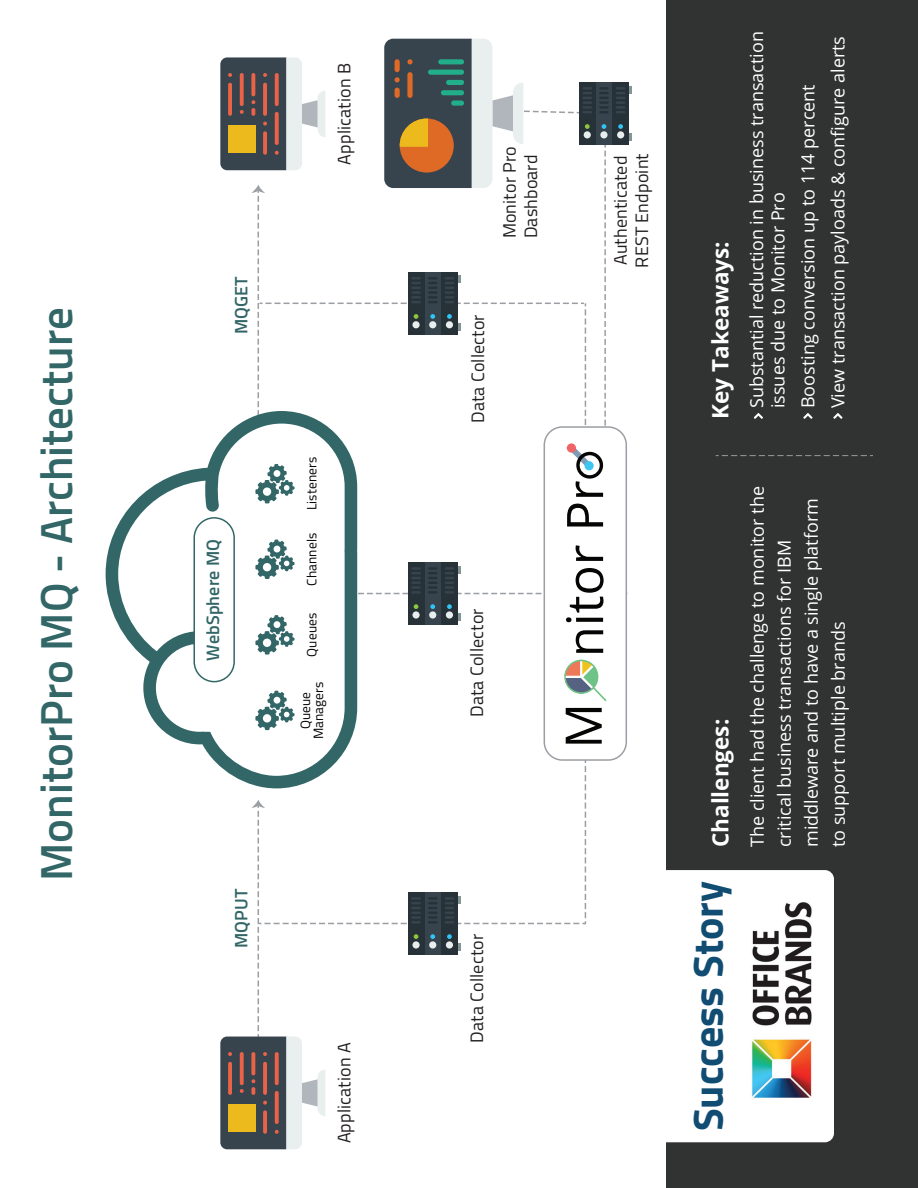
<style>
.page{position:relative;width:918px;height:1188px;background:#fff}
.page>*{position:absolute;margin:0;border:0;box-sizing:border-box;transform-origin:0 0}
.t1{font:600 45px "Titillium";color:#326667}
.t2{font:700 42px "Titillium";color:#114c72}
.t3{font:700 22.5px "Open Sans";color:#fff}
.t4{font:18px/27px "Open Sans";color:#fff}
.t5{font:18px/21.6px "Titillium";letter-spacing:.01em;color:#231f20}
.t6{font:600 18px "Titillium";letter-spacing:.01em;color:#326667}
.t7{font:13.5px/12.9px "Titillium";letter-spacing:.01em;color:#040503;text-align:center}
</style>
<div class="page">
<div style="left:667px;top:0;width:251px;height:1188px;background:#313232"></div>
<svg style="left:716px;top:455px;width:157px;height:1px"></svg>
<svg style="left:106px;top:442px;width:251px;height:325px"></svg>
<div style="left:194px;top:518px;width:40px;height:164px;background:#fff;border-radius:20px"></div>
<div style="left:193px;top:517px;width:42px;height:165px;border:2px solid #326667;border-radius:20px"></div>
<svg style="left:220px;top:760px;width:366px;height:389px"></svg>
<div style="left:441px;top:562px;width:17px;height:63px;background:#273238"></div>
<div style="left:424px;top:562px;width:17px;height:63px;background:#37444e"></div>
<div style="left:408px;top:562px;width:16px;height:63px;background:#273238"></div>
<div style="left:544px;top:426px;width:83px;height:335px;border:2px solid #9b9ea3;border-radius:18px"></div>
<svg style="left:566px;top:708px;width:36px;height:36px"></svg>
<svg style="left:576px;top:630px;width:27px;height:23px"></svg>
<svg style="left:352px;top:545px;width:275px;height:77px"></svg>
<svg style="left:564px;top:660px;width:42px;height:41px"></svg>
<svg style="left:629px;top:134px;width:2px;height:7px"></svg>
<div style="left:612px;top:82px;width:17px;height:62px;background:#273238"></div>
<div style="left:617px;top:131px;width:7px;height:7px;background:#e8eeee;border-radius:50%"></div>
<svg style="left:616px;top:86px;width:15px;height:27px"></svg>
<div style="left:596px;top:82px;width:16px;height:62px;background:#37444e"></div>
<svg style="left:618px;top:124px;width:5px;height:5px"></svg>
<svg style="left:255px;top:691px;width:40px;height:39px"></svg>
<svg style="left:255px;top:615px;width:40px;height:40px"></svg>
<svg style="left:255px;top:539px;width:40px;height:40px"></svg>
<svg style="left:220px;top:39px;width:389px;height:488px"></svg>
<svg style="left:754px;top:413px;width:9px;height:6px"></svg>
<svg style="left:803px;top:413px;width:9px;height:6px"></svg>
<svg style="left:833px;top:413px;width:9px;height:6px"></svg>
<div style="left:645px;top:870px;width:189px;height:272px;background:#fff;border-radius:9px"></div>
<img style="left:751px;top:902px;width:61px;height:196px">
<h1 class="t1" style="left:22px;top:881px;width:575px;rotate:-90deg">MonitorPro MQ - Architecture</h1>
<p class="t6" style="left:228px;top:334px;width:60px;rotate:-90deg">MQGET</p>
<p class="t6" style="left:199px;top:661px;width:123px;rotate:-90deg">WebSphere MQ</p>
<p class="t5" style="left:333px;top:165px;width:103px;rotate:-90deg">Application B</p>
<p class="t7" style="left:305px;top:510px;width:55px;rotate:-90deg">Listeners</p>
<p class="t7" style="left:305px;top:586px;width:55px;rotate:-90deg">Channels</p>
<p class="t7" style="left:305px;top:657px;width:45px;rotate:-90deg">Queues</p>
<p class="t7" style="left:298px;top:739px;width:59px;rotate:-90deg">Queue<br>Managers</p>
<p class="t6" style="left:228px;top:948px;width:61px;rotate:-90deg">MQPUT</p>
<p class="t5" style="left:333px;top:1143px;width:102px;rotate:-90deg">Application A</p>
<p class="t5" style="left:498px;top:238px;width:94px;rotate:-90deg">Monitor Pro<br>Dashboard</p>
<p class="t5" style="left:466px;top:423px;width:110px;rotate:-90deg">Data Collector</p>
<p class="t5" style="left:465px;top:717px;width:110px;rotate:-90deg">Data Collector</p>
<p class="t5" style="left:465px;top:1043px;width:110px;rotate:-90deg">Data Collector</p>
<p class="t5" style="left:609px;top:268px;width:116px;rotate:-90deg">Authenticated<br>REST Endpoint</p>
<p class="t3" style="left:704px;top:419px;width:179px;rotate:-90deg">Key Takeaways:</p>
<p class="t4" style="left:745px;top:408px;width:378px;line-height:21.6px;rotate:-90deg">Substantial reduction in business transaction issues due to Monitor Pro</p>
<p class="t4" style="left:793px;top:408px;width:374px;line-height:30px;rotate:-90deg">Boosting conversion up to 114 percent<br>View transaction payloads &amp; configure alerts</p>
<p class="t3" style="left:704px;top:847px;width:130px;rotate:-90deg">Challenges:</p>
<h2 class="t2" style="left:676px;top:1131px;width:252px;rotate:-90deg">Success Story</h2>
<p class="t4" style="left:744px;top:847px;width:363px;rotate:-90deg">The client had the challenge to monitor the critical business transactions for IBM middleware and to have a single platform to support multiple brands</p>
</div>
